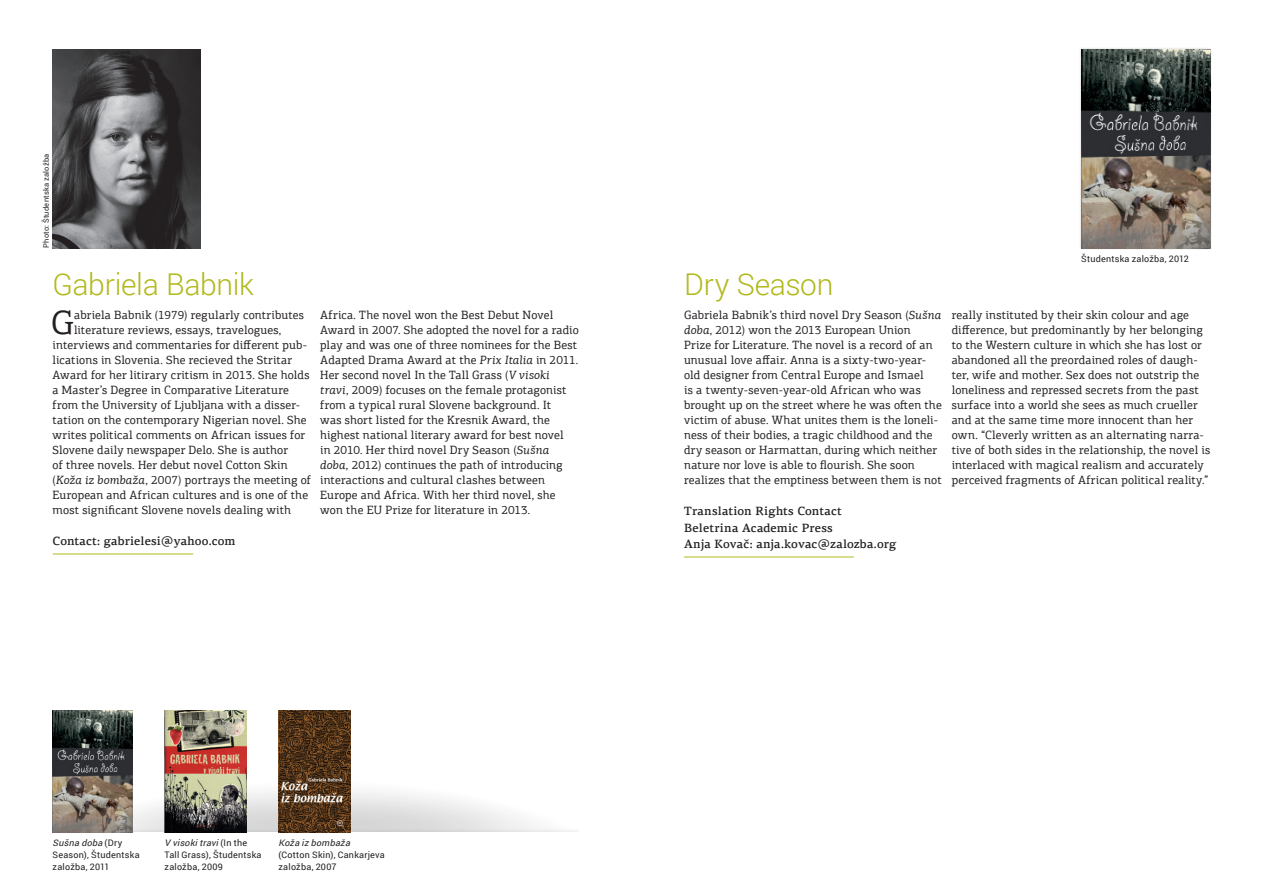
<style>
.page{position:relative;width:1263px;height:893px;background:#fff}
.page>*{position:absolute;margin:0;border:0;box-sizing:border-box;transform-origin:0 0}
.t1{font:33.75px "PF Agora Serif Pro";color:#231f20}
.t2{font:300 30px "Roboto";letter-spacing:-.01em;color:#b1b91b}
.t3{font:12px/15px "PF Agora Slab Pro";letter-spacing:.01em;color:#231f20}
.t4{font:500 12px/16.5px "PF Agora Serif Pro";letter-spacing:.015em;color:#231f20}
.t5{font:9px/12px "Roboto";letter-spacing:.025em;color:#231f20}
.t6{font:italic 9px "Roboto";color:#231f20}
.t7{font:7.5px "Roboto";letter-spacing:.025em;color:#231f20}
.s1{font-style:italic}
</style>
<div class="page">
<svg style="left:132px;top:779px;width:397px;height:46px"></svg>
<svg style="left:132px;top:825px;width:447px;height:8px"></svg>
<img style="left:279px;top:711px;width:72px;height:122px">
<img style="left:165px;top:711px;width:81px;height:122px">
<img style="left:53px;top:711px;width:79px;height:122px">
<div style="left:1079px;top:48px;width:133px;height:202px;background:#231f20;opacity:.2"></div>
<img style="left:1081px;top:50px;width:129px;height:198px">
<hr style="left:53px;top:554px;width:140px;height:1px;background:#b1b91b">
<hr style="left:684px;top:557px;width:170px;height:1px;background:#b1b91b">
<img style="left:53px;top:50px;width:147px;height:198px">
<p class="t7" style="left:41px;top:248px;width:96px;rotate:-90deg">Photo: Študentska založba</p>
<h2 class="t2" style="left:53px;top:264px;width:203px">Gabriela Babnik</h2>
<h1 class="t1" style="left:51px;top:302px;width:25px">G</h1>
<p class="t3" style="left:74px;top:307px;width:231px">abriela Babnik (1979) regularly contributes</p>
<p class="t3" style="left:74px;top:322px;width:209px">literature reviews, essays, travelogues,</p>
<p class="t3" style="left:53px;top:337px;width:256px">interviews and commentaries for different pub-</p>
<p class="t3" style="left:53px;top:352px;width:241px">lications in Slovenia. She recieved the Stritar</p>
<p class="t3" style="left:53px;top:367px;width:258px">Award for her litirary critism in 2013. She holds</p>
<p class="t3" style="left:53px;top:382px;width:238px">a Master’s Degree in Comparative Literature</p>
<p class="t3" style="left:53px;top:397px;width:249px">from the University of Ljubljana with a disser-</p>
<p class="t3" style="left:53px;top:412px;width:255px">tation on the contemporary Nigerian novel. She</p>
<p class="t3" style="left:53px;top:427px;width:254px">writes political comments on African issues for</p>
<p class="t3" style="left:53px;top:442px;width:237px">Slovene daily newspaper Delo. She is author</p>
<p class="t3" style="left:53px;top:457px;width:237px">of three novels. Her debut novel Cotton Skin</p>
<p class="t3" style="left:53px;top:472px;width:260px">(<span class="s1">Koža iz bombaža</span>, 2007) portrays the meeting of</p>
<p class="t3" style="left:53px;top:487px;width:257px">European and African cultures and is one of the</p>
<p class="t3" style="left:53px;top:502px;width:240px">most significant Slovene novels dealing with</p>
<p class="t4" style="left:53px;top:533px;width:184px">Contact: gabrielesi@yahoo.com</p>
<p class="t3" style="left:320px;top:307px;width:260px">Africa. The novel won the Best Debut Novel Award in 2007. She adopted the novel for a radio play and was one of three nominees for the Best Adapted Drama Award at the <span class="s1">Prix Italia</span> in 2011.<br>Her second novel In the Tall Grass (<span class="s1">V visoki travi</span>, 2009) focuses on the female protagonist from a typical rural Slovene background. It<br>was short listed for the Kresnik Award, the highest national literary award for best novel<br>in 2010. Her third novel Dry Season (<span class="s1">Sušna doba</span>, 2012) continues the path of introducing interactions and cultural clashes between Europe and Africa. With her third novel, she won the EU Prize for literature in 2013.</p>
<p class="t5" style="left:1081px;top:252px;width:109px">Študentska založba, 2012</p>
<h2 class="t2" style="left:684px;top:264px;width:151px">Dry Season</h2>
<p class="t3" style="left:684px;top:307px;width:259px">Gabriela Babnik’s third novel Dry Season (<span class="s1">Sušna doba</span>, 2012) won the 2013 European Union<br>Prize for Literature. The novel is a record of an unusual love affair. Anna is a sixty-two-year&shy;old designer from Central Europe and Ismael<br>is a twenty-seven-year-old African who was brought up on the street where he was often the victim of abuse. What unites them is the loneli&shy;ness of their bodies, a tragic childhood and the dry season or Harmattan, during which neither nature nor love is able to flourish. She soon realizes that the emptiness between them is not</p>
<p class="t3" style="left:952px;top:307px;width:260px">really instituted by their skin colour and age difference, but predominantly by her belonging to the Western culture in which she has lost or abandoned all the preordained roles of daugh&shy;ter, wife and mother. Sex does not outstrip the loneliness and repressed secrets from the past surface into a world she sees as much crueller and at the same time more innocent than her own. “Cleverly written as an alternating narra&shy;tive of both sides in the relationship, the novel is interlaced with magical realism and accurately perceived fragments of African political reality.”</p>
<p class="t4" style="left:684px;top:503px;width:214px">Translation Rights Contact<br>Beletrina Academic Press<br>Anja Kovač: anja.kovac@zalozba.org</p>
<p class="t5" style="left:53px;top:837px;width:89px"><span class="s1">Sušna doba</span> ( D r y<br>Season), Študentska založba, 2011</p>
<p class="t5" style="left:165px;top:837px;width:98px"><span class="s1">V visokitravi</span>( I n t h e<br>Tall Grass), Študentska založba, 2009</p>
<p class="t6" style="left:279px;top:837px;width:76px">Koža izbombaža</p>
<p class="t5" style="left:279px;top:849px;width:108px">(Cotton Skin), Cankarjeva založba, 2007</p>
</div>
